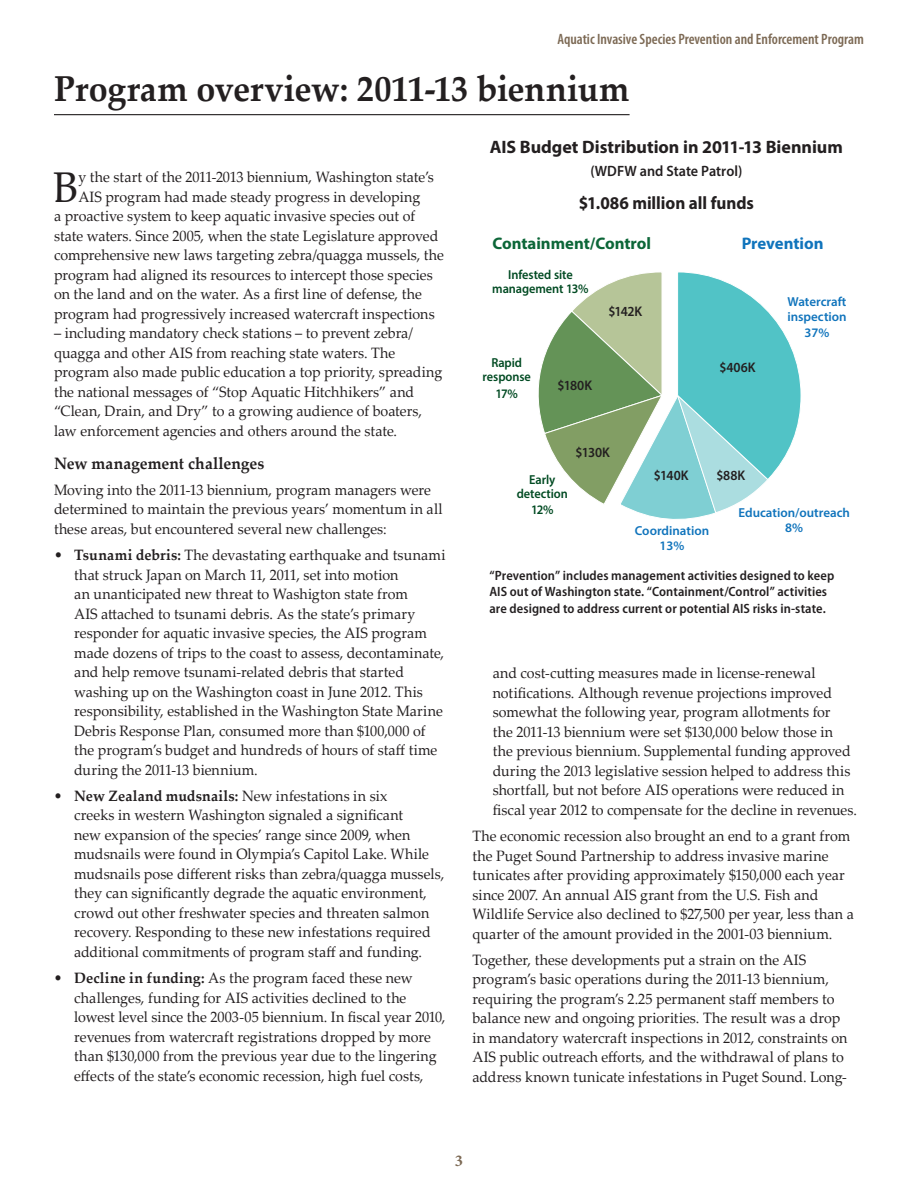
<style>
.page{position:relative;width:918px;height:1188px;background:#fff}
.page>*{position:absolute;margin:0;border:0;box-sizing:border-box;transform-origin:0 0}
.t1{font:43.05px "Palatino Linotype";color:#231f20;scale:.95 1}
.t2{font:700 36px "Palatino Linotype";letter-spacing:-.005em;color:#231f20;scale:.95 1}
.t3{font:700 18px "Myriad Pro";color:#231f20}
.t4{font:700 18px "Myriad Pro";color:#231f20;scale:.95 1}
.t5{font:700 16.8px "Myriad Pro";color:#0c6638}
.t6{font:700 16.8px "Myriad Pro";letter-spacing:-.005em;color:#1074bc}
.t7{font:700 16.5px "Palatino Linotype";letter-spacing:.005em;color:#231f20;scale:.95 1}
.t8{font:700 16.5px "Minion Pro";color:#7c6954}
.t9{font:15px/19.5px "Palatino Linotype";color:#231f20;scale:.95 1}
.t10{font:600 condensed 15px "Myriad Pro";color:#7c6954}
.t11{font:600 15px "Myriad Pro";color:#231f20;scale:.95 1}
.t12{font:600 13.95px "Myriad Pro";color:#231f20;scale:.95 1}
.t13{font:600 semi-condensed 13.5px/16.5px "Myriad Pro";letter-spacing:.005em;color:#231f20}
.t14{font:600 13.05px/15.6px "Myriad Pro";color:#1074bc;text-align:center}
.t15{font:600 13.05px/14px "Myriad Pro";letter-spacing:-.005em;color:#004a22;text-align:center;scale:.95 1}
.s1{font-weight:700}
</style>
<div class="page">
<hr style="left:54px;top:114px;width:576px;height:1px;background:#231f20">
<svg style="left:538px;top:272px;width:263px;height:247px"></svg>
<p class="t10" style="left:557px;top:30px;width:308px">Aquatic Invasive Species Prevention and Enforcement Program</p>
<h2 class="t2" style="left:54px;top:63px;width:607px">Program overview: 2011-13 biennium</h2>
<h1 class="t1" style="left:53px;top:157px;width:28px">B</h1>
<p class="t9" style="left:78px;top:167px;width:376px">y the start of the 2011-2013 biennium, Washington state’s</p>
<p class="t9" style="left:78px;top:186px;width:361px">AIS program had made steady progress in developing</p>
<p class="t9" style="left:54px;top:206px;width:382px">a proactive system to keep aquatic invasive species out of</p>
<p class="t9" style="left:54px;top:225px;width:406px">state waters. Since 2005, when the state Legislature approved</p>
<p class="t9" style="left:54px;top:245px;width:412px">comprehensive new laws targeting zebra/quagga mussels, the</p>
<p class="t9" style="left:54px;top:264px;width:400px">program had aligned its resources to intercept those species</p>
<p class="t9" style="left:54px;top:284px;width:389px">on the land and on the water. As a first line of defense, the</p>
<p class="t9" style="left:54px;top:303px;width:402px">program had progressively increased watercraft inspections</p>
<p class="t9" style="left:54px;top:323px;width:410px">– including mandatory check stations – to prevent zebra/ quagga and other AIS from reaching state waters. The program also made public education a top priority, spreading the national messages of “Stop Aquatic Hitchhikers” and “Clean, Drain, and Dry” to a growing audience of boaters, law enforcement agencies and others around the state.</p>
<p class="t7" style="left:54px;top:451px;width:223px">New management challenges</p>
<p class="t9" style="left:54px;top:480px;width:411px">Moving into the 2011-13 biennium, program managers were determined to maintain the previous years’ momentum in all these areas, but encountered several new challenges:</p>
<p class="t9" style="left:74px;top:545px;width:392px;text-indent:-20px">• <span class="s1">Tsunami debris:</span> The devastating earthquake and tsunami that struck Japan on March 11, 2011, set into motion<br>an unanticipated new threat to Washigton state from<br>AIS attached to tsunami debris. As the state’s primary responder for aquatic invasive species, the AIS program made dozens of trips to the coast to assess, decontaminate, and help remove tsunami-related debris that started washing up on the Washington coast in June 2012. This responsibility, established in the Washington State Marine Debris Response Plan, consumed more than $100,000 of the program’s budget and hundreds of hours of staff time during the 2011-13 biennium.</p>
<p class="t9" style="left:74px;top:786px;width:391px;text-indent:-20px">• <span class="s1">New Zealand mudsnails:</span> New infestations in six<br>creeks in western Washington signaled a significant<br>new expansion of the species’ range since 2009, when mudsnails were found in Olympia’s Capitol Lake. While mudsnails pose different risks than zebra/quagga mussels, they can significantly degrade the aquatic environment, crowd out other freshwater species and threaten salmon recovery. Responding to these new infestations required additional commitments of program staff and funding.</p>
<p class="t9" style="left:74px;top:968px;width:392px;text-indent:-20px">• <span class="s1">Decline in funding:</span> As the program faced these new challenges, funding for AIS activities declined to the lowest level since the 2003-05 biennium. In fiscal year 2010, revenues from watercraft registrations dropped by more than $130,000 from the previous year due to the lingering effects of the state’s economic recession, high fuel costs,</p>
<p class="t3" style="left:490px;top:135px;width:355px">AIS Budget Distribution in 2011-13 Biennium</p>
<p class="t11" style="left:590px;top:161px;width:162px">(WDFW and State Patrol)</p>
<p class="t4" style="left:579px;top:191px;width:186px">$1.086 million all funds</p>
<p class="t5" style="left:492px;top:232px;width:160px">Containment/Control</p>
<p class="t15" style="left:492px;top:267px;width:103px">Infested site management 13%</p>
<p class="t15" style="left:483px;top:355px;width:52px">Rapid response</p>
<p class="t15" style="left:496px;top:386px;width:25px">17%</p>
<p class="t12" style="left:557px;top:377px;width:38px">$180K</p>
<p class="t12" style="left:608px;top:303px;width:37px">$142K</p>
<p class="t12" style="left:576px;top:444px;width:38px">$130K</p>
<p class="t6" style="left:742px;top:232px;width:83px">Prevention</p>
<p class="t12" style="left:719px;top:359px;width:40px">$406K</p>
<p class="t14" style="left:787px;top:293px;width:61px">Watercraft inspection<br>37%</p>
<p class="t15" style="left:517px;top:472px;width:55px">Early detection</p>
<p class="t15" style="left:531px;top:503px;width:25px">12%</p>
<p class="t12" style="left:654px;top:466px;width:38px">$140K</p>
<p class="t12" style="left:716px;top:466px;width:32px">$88K</p>
<p class="t14" style="left:635px;top:522px;width:76px">Coordination<br>13%</p>
<p class="t14" style="left:738px;top:504px;width:113px">Education/outreach<br>8%</p>
<p class="t13" style="left:489px;top:567px;width:346px">“Prevention” includes management activities designed to keep<br>AIS out of Washington state. “Containment/Control” activities are designed to address current or potential AIS risks in-state.</p>
<p class="t9" style="left:493px;top:663px;width:385px">and cost-cutting measures made in license-renewal notifications. Although revenue projections improved somewhat the following year, program allotments for<br>the 2011-13 biennium were set $130,000 below those in the previous biennium. Supplemental funding approved during the 2013 legislative session helped to address this shortfall, but not before AIS operations were reduced in fiscal year 2012 to compensate for the decline in revenues.</p>
<p class="t9" style="left:472px;top:826px;width:403px">The economic recession also brought an end to a grant from the Puget Sound Partnership to address invasive marine tunicates after providing approximately $150,000 each year since 2007. An annual AIS grant from the U.S. Fish and Wildlife Service also declined to $27,500 per year, less than a quarter of the amount provided in the 2001-03 biennium.</p>
<p class="t9" style="left:473px;top:949px;width:396px">Together, these developments put a strain on the AIS program’s basic operations during the 2011-13 biennium, requiring the program’s 2.25 permanent staff members to balance new and ongoing priorities. The result was a drop in mandatory watercraft inspections in 2012, constraints on AIS public outreach efforts, and the withdrawal of plans to address known tunicate infestations in Puget Sound. Long-</p>
<p class="t8" style="left:455px;top:1149px;width:10px">3</p>
</div>
